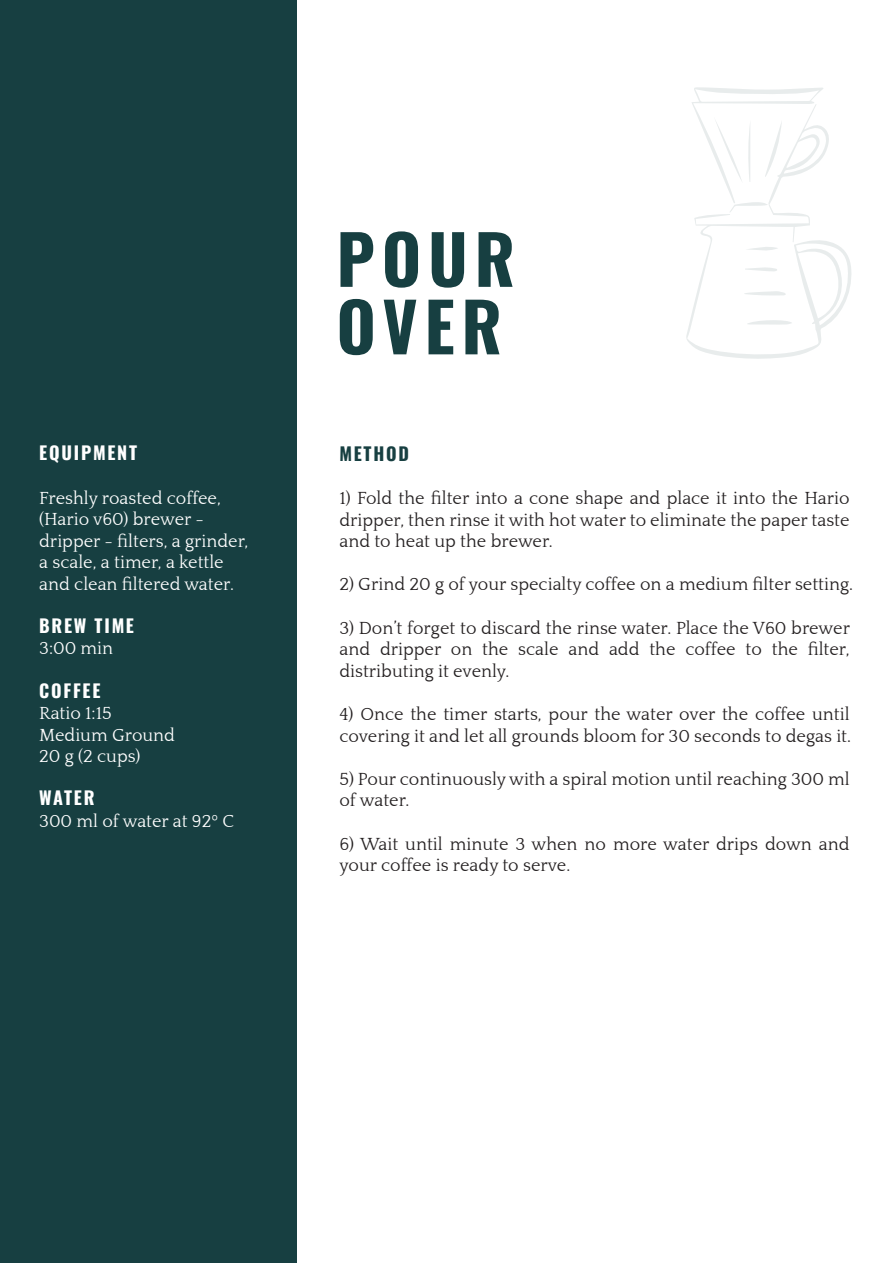
<style>
.page{position:relative;width:893px;height:1263px;background:#fff}
.page>*{position:absolute;margin:0;border:0;box-sizing:border-box;transform-origin:0 0}
.t1{font:700 67.5px/67.5px "Oswald";letter-spacing:.1em;color:#173f41}
.t2{font:18px/21.6px "Quattrocento";color:#231f20}
.t3{font:18px/21.6px "Quattrocento";color:#fff}
.t4{font:700 18px "Oswald";letter-spacing:.1em;color:#fff}
.t5{font:700 18px "Oswald";letter-spacing:.1em;color:#173f41}
</style>
<div class="page">
<svg style="left:686px;top:87px;width:165px;height:272px"></svg>
<div style="left:0;top:0;width:297px;height:1263px;background:#173f41"></div>
<p class="t4" style="left:39px;top:437px;width:99px">EQUIPMENT</p>
<p class="t3" style="left:39px;top:487px;width:211px">Freshly roasted coffee, (Hario v60) brewer - dripper - filters, a grinder, a scale, a timer, a kettle and clean filtered water.</p>
<p class="t4" style="left:39px;top:609px;width:96px">BREW TIME</p>
<p class="t3" style="left:39px;top:638px;width:76px">3:00 min</p>
<p class="t4" style="left:39px;top:674px;width:63px">COFFEE</p>
<p class="t3" style="left:39px;top:703px;width:137px">Ratio 1:15<br>Medium Ground<br>20 g (2 cups)</p>
<p class="t4" style="left:39px;top:782px;width:57px">WATER</p>
<p class="t3" style="left:39px;top:811px;width:196px">300 ml of water at 92º C</p>
<h1 class="t1" style="left:336px;top:219px;width:180px">POUR<br>OVER</h1>
<p class="t5" style="left:339px;top:437px;width:71px">METHOD</p>
<p class="t2" style="left:339px;top:488px;width:512px;text-align:justify">1) Fold the filter into a cone shape and place it into the Hario dripper, then rinse it with hot water to eliminate the paper taste and to heat up the brewer.</p>
<p class="t2" style="left:339px;top:574px;width:515px">2) Grind 20 g of your specialty coffee on a medium filter setting.</p>
<p class="t2" style="left:339px;top:617px;width:512px;text-align:justify">3) Don’t forget to discard the rinse water. Place the V60 brewer and dripper on the scale and add the coffee to the filter, distributing it evenly.</p>
<p class="t2" style="left:339px;top:704px;width:513px">4) Once the timer starts, pour the water over the coffee until covering it and let all grounds bloom for 30 seconds to degas it.</p>
<p class="t2" style="left:339px;top:769px;width:512px">5) Pour continuously with a spiral motion until reaching 300 ml of water.</p>
<p class="t2" style="left:339px;top:833px;width:512px">6) Wait until minute 3 when no more water drips down and your coffee is ready to serve.</p>
</div>
